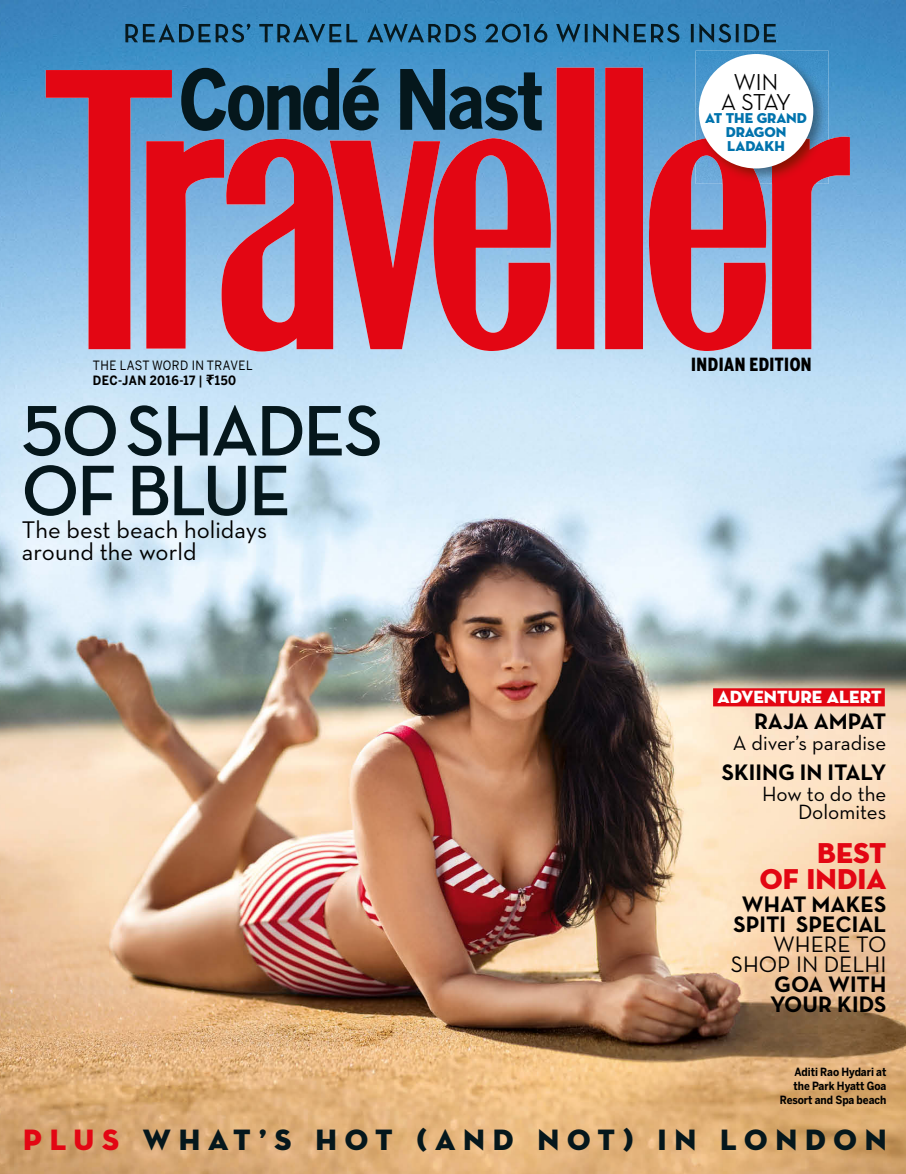
<style>
.page{position:relative;width:906px;height:1174px;background:#fff}
.page>*{position:absolute;margin:0;border:0;box-sizing:border-box;transform-origin:0 0}
.t1{font:700 72.6px/59.7px "Neutra Disp";letter-spacing:-.02em;color:#05171c}
.t2{font:30px "Neutra Disp Titling";letter-spacing:.26em;color:#05171c}
.t3{font:29.25px/25.7px "Neutra Disp Titling";letter-spacing:.005em;color:#e30613;text-align:right}
.t4{font:24.45px/22px "Neutra Text";color:#000}
.t5{font:500 23.4px/19.8px "Neutra Disp";letter-spacing:-.025em;color:#000;text-align:center}
.t6{font:700 22.8px/20px "Neutra Text";color:#000;text-align:right}
.t7{font:21px/18px "Neutra Text";color:#000;text-align:right}
.t8{font:18px "Neutra Disp Titling";letter-spacing:.005em;color:#fff}
.t9{font:900 18px "Benton Sans Cond";letter-spacing:.03em;color:#000;scale:.9 1}
.t10{font:14.55px/13.8px "Neutra Disp Titling";color:#0073ad;text-align:center}
.t11{font:12.75px "Benton Sans";letter-spacing:.045em;color:#000;scale:.9 1}
.t12{font:700 12.75px "Benton Sans";letter-spacing:.04em;color:#000;scale:.9 1}
.t13{font:700 11.25px/14.2px "Benton Sans";color:#000;text-align:right;scale:.9 1}
.s1{font-weight:500}
.s2{font-weight:400}
.s3{color:#e30613}
</style>
<div class="page">
<img style="left:0;top:0;width:906px;height:1174px">
<svg style="left:46px;top:68px;width:804px;height:283px;background:#bb536b"></svg>
<svg style="left:400px;top:69px;width:142px;height:61px;background:#28546f"></svg>
<svg style="left:181px;top:68px;width:198px;height:63px;background:#2b5977"></svg>
<svg style="left:206px;top:375px;width:8px;height:10px"></svg>
<img style="left:695px;top:51px;width:133px;height:87px">
<img style="left:695px;top:138px;width:133px;height:46px">
<div style="left:699px;top:54px;width:114px;height:114px;background:#fff;border-radius:50%"></div>
<img style="left:125px;top:24px;width:652px;height:19px">
<div style="left:713px;top:688px;width:171px;height:18px;background:#e30613"></div>
<p class="t5" style="left:721px;top:72px;width:71px">WIN<br>A STAY</p>
<p class="t10" style="left:705px;top:112px;width:103px">AT THE GRAND<br>DRAGON<br>LADAKH</p>
<p class="t11" style="left:93px;top:357px;width:179px">THE LAST WORD IN TRAVEL</p>
<p class="t9" style="left:691px;top:354px;width:135px">INDIAN EDITION</p>
<p class="t12" style="left:93px;top:372px;width:161px">DEC-JAN 2016-17 <span class="s1">|</span> 150</p>
<p class="t1" style="left:22px;top:402px;width:362px">50 SHADES<br>OF BLUE</p>
<p class="t4" style="left:22px;top:518px;width:247px">The best beach holidays around the world</p>
<p class="t8" style="left:717px;top:686px;width:166px">ADVENTURE ALERT</p>
<p class="t6" style="left:754px;top:711px;width:134px">RAJA AMPAT</p>
<p class="t7" style="left:732px;top:733px;width:155px">A diver’s paradise</p>
<p class="t6" style="left:722px;top:761px;width:166px">SKIING IN ITALY</p>
<p class="t7" style="left:762px;top:784px;width:126px">How to do the<br>Dolomites</p>
<p class="t3" style="left:759px;top:840px;width:128px">BEST<br>OF INDIA</p>
<p class="t6" style="left:731px;top:893px;width:157px">WHAT MAKES<br>SPITI SPECIAL<br><span class="s2">WHERE TO<br>SHOP IN DELHI<br></span>GOA WITH<br>YOUR KIDS</p>
<p class="t13" style="left:780px;top:1064px;width:120px">Aditi Rao Hydari at the Park Hyatt Goa<br>Resort and Spa beach</p>
<p class="t2" style="left:23px;top:1120px;width:865px"><span class="s3">PLUS</span> WHAT’S HOT (AND NOT) IN LONDON</p>
</div>
